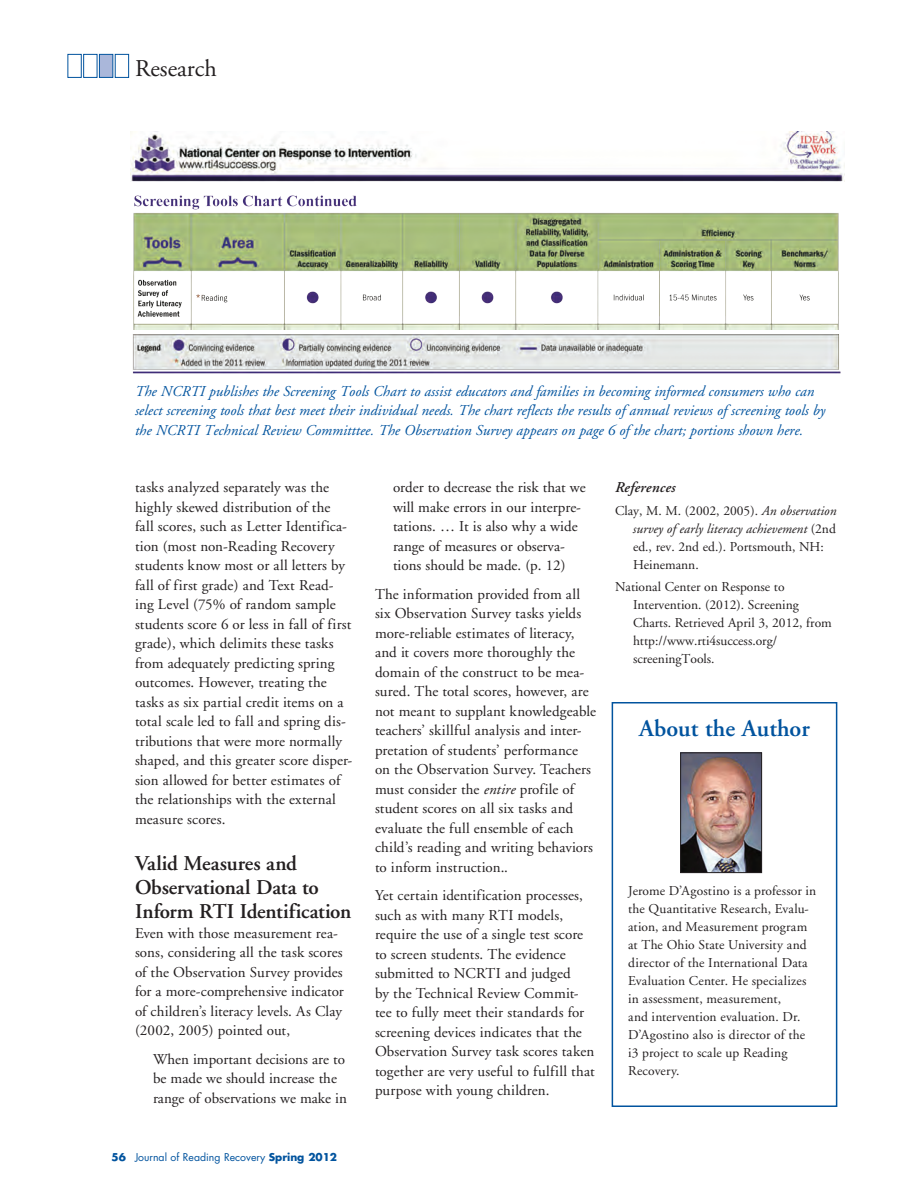
<style>
.page{position:relative;width:918px;height:1188px;background:#fff}
.page>*{position:absolute;margin:0;border:0;box-sizing:border-box;transform-origin:0 0}
.t1{font:600 24px "Adobe Garamond";color:#01539e}
.t2{font:24px "Adobe Garamond Pro";color:#231f20}
.t3{font:600 21px/24px "Adobe Garamond";letter-spacing:-.01em;color:#231f20}
.t4{font:15px/19.5px "Adobe Garamond";letter-spacing:.005em;color:#231f20}
.t5{font:italic 15px/19.5px "Adobe Garamond";color:#01539e}
.t6{font:italic 600 15px "Adobe Garamond";letter-spacing:.015em;color:#231f20}
.t7{font:13.5px/18px "Adobe Garamond";color:#231f20}
.t8{font:10.5px "Futura Std";color:#01539e}
.s1{font-weight:700}
.s2{font-style:italic}
</style>
<div class="page">
<div style="left:68px;top:54px;width:14px;height:24px;background:#fff;border:1px solid #01539e"></div>
<div style="left:83px;top:54px;width:14px;height:24px;background:#fff;border:1px solid #01539e"></div>
<div style="left:99px;top:54px;width:14px;height:24px;background:#aab7da;border:1px solid #01539e"></div>
<div style="left:115px;top:54px;width:14px;height:24px;border:1px solid #01539e"></div>
<img style="left:130px;top:131px;width:715px;height:198px">
<img style="left:132px;top:335px;width:709px;height:39px">
<div style="left:612px;top:702px;width:225px;height:405px;border:2px solid #01539e"></div>
<img style="left:682px;top:754px;width:78px;height:117px">
<div style="left:680px;top:752px;width:82px;height:121px;border:1px solid #231f20"></div>
<h1 class="t2" style="left:135px;top:54px;width:83px">Research</h1>
<p class="t5" style="left:135px;top:382px;width:692px">The NCRTI publishes the Screening Tools Chart to assist educators and families in becoming informed consumers who can select screening tools that best meet their individual needs. The chart reflects the results of annual reviews of screening tools by the NCRTI Technical Review Committtee. The Observation Survey appears on page 6 of the chart; portions shown here.</p>
<p class="t4" style="left:135px;top:478px;width:219px">tasks analyzed separately was the highly skewed distribution of the fall scores, such as Letter Identifica&shy;tion (most non-Reading Recovery students know most or all letters by fall of first grade) and Text Read&shy;ing Level (75% of random sample students score 6 or less in fall of first grade), which delimits these tasks from adequately predicting spring outcomes. However, treating the tasks as six partial credit items on a total scale led to fall and spring dis&shy;tributions that were more normally shaped, and this greater score disper&shy;sion allowed for better estimates of the relationships with the external measure scores.</p>
<h2 class="t3" style="left:135px;top:852px;width:218px">Valid Measures and<br>Observational Data to<br>Inform RTI Identification</h2>
<p class="t4" style="left:135px;top:924px;width:210px">Even with those measurement rea&shy;sons, considering all the task scores of the Observation Survey provides for a more-comprehensive indicator of children’s literacy levels. As Clay (2002, 2005) pointed out,</p>
<p class="t4" style="left:153px;top:1050px;width:195px">When important decisions are to be made we should increase the range of observations we make in</p>
<p class="t8" style="left:112px;top:1150px;width:227px"><span class="s1">56</span> Journal of Reading Recovery <span class="s1">Spring 2012</span></p>
<p class="t4" style="left:393px;top:478px;width:194px">order to decrease the risk that we will make errors in our interpre&shy;tations. … It is also why a wide range of measures or observa&shy;tions should be made. (p. 12)</p>
<p class="t4" style="left:375px;top:585px;width:223px">The information provided from all six Observation Survey tasks yields more-reliable estimates of literacy, and it covers more thoroughly the domain of the construct to be mea&shy;sured. The total scores, however, are not meant to supplant knowledgeable teachers’ skillful analysis and inter&shy;pretation of students’ performance on the Observation Survey. Teachers must consider the <span class="s2">entire</span> profile of student scores on all six tasks and evaluate the full ensemble of each child’s reading and writing behaviors to inform instruction..</p>
<p class="t4" style="left:375px;top:886px;width:221px">Yet certain identification processes, such as with many RTI models, require the use of a single test score to screen students. The evidence submitted to NCRTI and judged<br>by the Technical Review Commit&shy;tee to fully meet their standards for screening devices indicates that the Observation Survey task scores taken together are very useful to fulfill that purpose with young children.</p>
<p class="t6" style="left:615px;top:479px;width:62px">References</p>
<p class="t7" style="left:633px;top:502px;width:205px;text-indent:-18px">Clay, M. M. (2002, 2005). <span class="s2">An observation survey of early literacy achievement</span> (2nd ed., rev. 2nd ed.). Portsmouth, NH:<br>Heinemann.</p>
<p class="t7" style="left:633px;top:579px;width:200px;text-indent:-18px">National Center on Response to<br>Intervention. (2012). Screening<br>Charts. Retrieved April 3, 2012, from http://www.rti4success.org/ screeningTools.</p>
<h1 class="t1" style="left:639px;top:715px;width:172px">About the Author</h1>
<p class="t7" style="left:628px;top:882px;width:190px">Jerome D’Agostino is a professor in the Quantitative Research, Evalu&shy;ation, and Measurement program at The Ohio State University and director of the International Data<br>Evaluation Center. He specializes in assessment, measurement,<br>and intervention evaluation. Dr.<br>D’Agostino also is director of the i3 project to scale up Reading<br>Recovery.</p>
</div>
